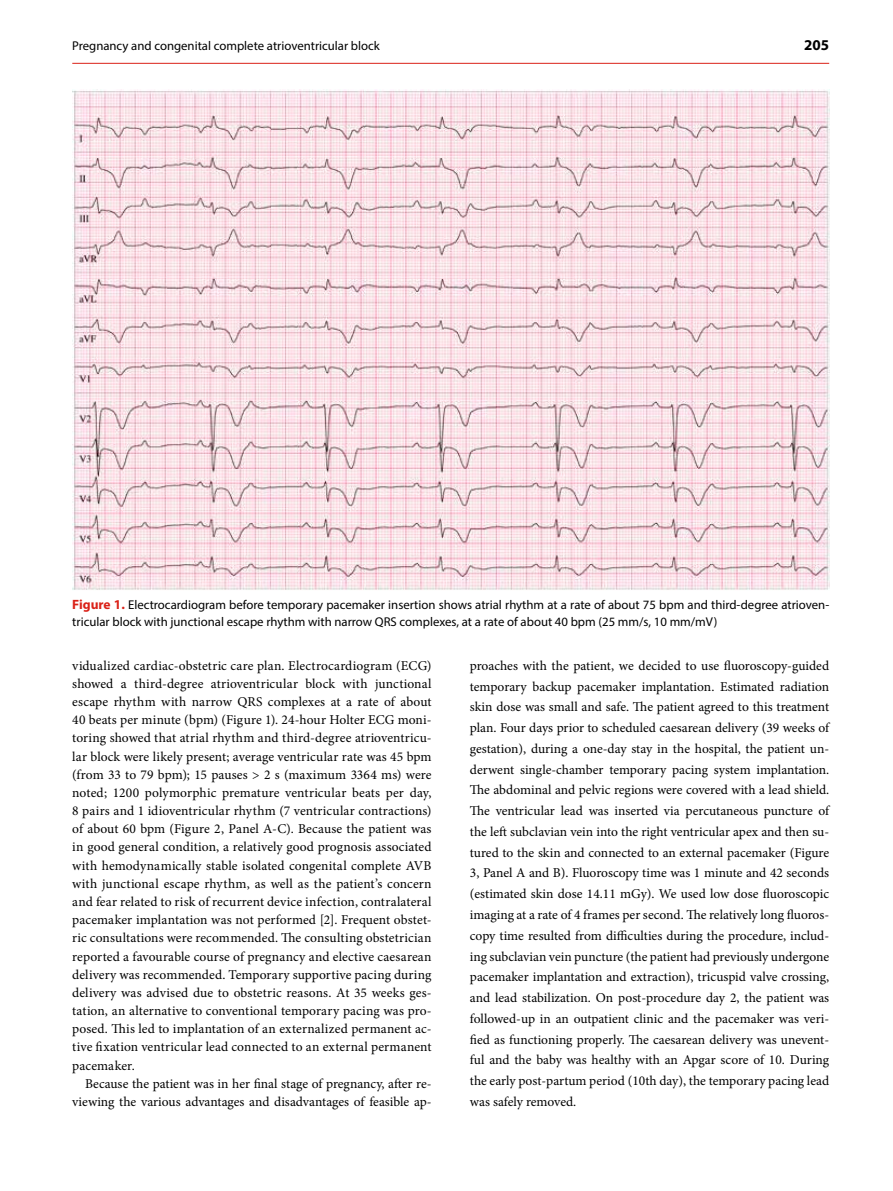
<style>
.page{position:relative;width:893px;height:1191px;background:#fff}
.page>*{position:absolute;margin:0;border:0;box-sizing:border-box;transform-origin:0 0}
.t1{font:700 15px "Myriad Pro";color:#000}
.t2{font:13.5px/18.1px "Minion Pro";color:#000;text-align:justify}
.t3{font:12.75px/16.5px "Myriad Pro";color:#000}
.s1{font-weight:700;font-size:13.5px;color:#da2118}
</style>
<div class="page">
<hr style="left:72px;top:63px;width:757px;height:1px;background:#da2118">
<img style="left:72px;top:89px;width:757px;height:501px">
<p class="t3" style="left:72px;top:37px;width:309px">Pregnancy and congenital complete atrioventricular block</p>
<p class="t1" style="left:804px;top:35px;width:26px">205</p>
<p class="t3" style="left:72px;top:596px;width:758px"><span class="s1">Figure 1.</span> Electrocardiogram before temporary pacemaker insertion shows atrial rhythm at a rate of about 75 bpm and third‑degree atrioven‑ tricular block with junctional escape rhythm with narrow QRS complexes, at a rate of about 40 bpm (25 mm/s, 10 mm/mV)</p>
<p class="t2" style="left:72px;top:656px;width:361px">vidualized cardiac‑obstetric care plan. Electrocardiogram (ECG) showed a third‑degree atrioventricular block with junctional escape rhythm with narrow QRS complexes at a rate of about 40 beats per minute (bpm) (Figure 1). 24‑hour Holter ECG moni‑ toring showed that atrial rhythm and third‑degree atrioventricu‑ lar block were likely present; average ventricular rate was 45 bpm (from 33 to 79 bpm); 15 pauses &gt; 2 s (maximum 3364 ms) were noted; 1200 polymorphic premature ventricular beats per day, 8 pairs and 1 idioventricular rhythm (7 ventricular contractions) of about 60 bpm (Figure 2, Panel A‑C). Because the patient was in good general condition, a relatively good prognosis associated with hemodynamically stable isolated congenital complete AVB with junctional escape rhythm, as well as the patient’s concern and fear related to risk of recurrent device infection, contralateral pacemaker implantation was not performed [2]. Frequent obstet‑ ric consultations were recommended. The consulting obstetrician reported a favourable course of pregnancy and elective caesarean delivery was recommended. Temporary supportive pacing during delivery was advised due to obstetric reasons. At 35 weeks ges‑ tation, an alternative to conventional temporary pacing was pro‑ posed. This led to implantation of an externalized permanent ac‑ tive fixation ventricular lead connected to an external permanent pacemaker.</p>
<p class="t2" style="left:72px;top:1074px;width:361px;text-align:right">Because the patient was in her final stage of pregnancy, after re‑ viewing the various advantages and disadvantages of feasible ap‑</p>
<p class="t2" style="left:470px;top:655px;width:361px;line-height:20.7px">proaches with the patient, we decided to use fluoroscopy‑guided temporary backup pacemaker implantation. Estimated radiation skin dose was small and safe. The patient agreed to this treatment plan. Four days prior to scheduled caesarean delivery (39 weeks of gestation), during a one‑day stay in the hospital, the patient un‑ derwent single‑chamber temporary pacing system implantation.<br>The abdominal and pelvic regions were covered with a lead shield.<br>The ventricular lead was inserted via percutaneous puncture of the left subclavian vein into the right ventricular apex and then su‑ tured to the skin and connected to an external pacemaker (Figure 3, Panel A and B). Fluoroscopy time was 1 minute and 42 seconds (estimated skin dose 14.11 mGy). We used low dose fluoroscopic imaging at a rate of 4 frames per second. The relatively long fluoros‑ copy time resulted from difficulties during the procedure, includ‑ ing subclavian vein puncture (the patient had previously undergone pacemaker implantation and extraction), tricuspid valve crossing, and lead stabilization. On post‑procedure day 2, the patient was followed‑up in an outpatient clinic and the pacemaker was veri‑ fied as functioning properly. The caesarean delivery was unevent‑ ful and the baby was healthy with an Apgar score of 10. During the early post‑partum period (10th day), the temporary pacing lead was safely removed.</p>
</div>
